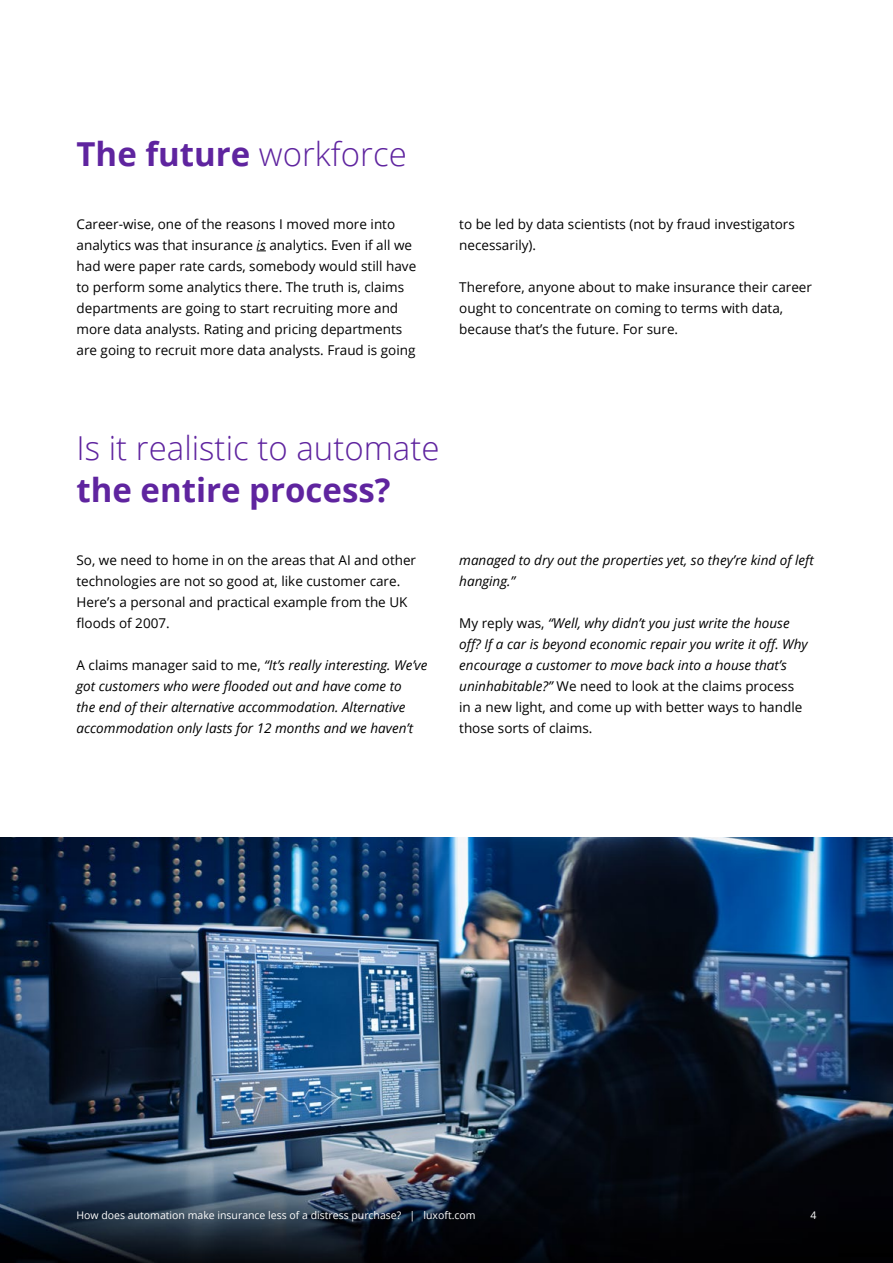
<style>
.page{position:relative;width:893px;height:1263px;background:#fff}
.page>*{position:absolute;margin:0;border:0;box-sizing:border-box;transform-origin:0 0}
.t1{font:700 33px "Open Sans";color:#5f249f}
.t2{font:300 33px "Open Sans";color:#5f249f}
.t3{font:13.5px/21px "Open Sans";color:#000}
.t4{font:italic 13.5px/21px "Open Sans";color:#000}
.t5{font:10.5px "Open Sans";color:#fff}
.s1{font-weight:300}
.s2{font-style:italic}
.s3{font-style:normal}
</style>
<div class="page">
<img style="left:0;top:838px;width:893px;height:425px">
<h1 class="t1" style="left:77px;top:131px;width:332px">The future <span class="s1">workforce</span></h1>
<p class="t3" style="left:77px;top:213px;width:341px">Career-wise, one of the reasons I moved more into analytics was that insurance <span class="s2">is</span> analytics. Even if all we had were paper rate cards, somebody would still have to perform some analytics there. The truth is, claims departments are going to start recruiting more and more data analysts. Rating and pricing departments are going to recruit more data analysts. Fraud is going</p>
<p class="t3" style="left:459px;top:213px;width:337px">to be led by data scientists (not by fraud investigators necessarily).</p>
<p class="t3" style="left:459px;top:276px;width:354px">Therefore, anyone about to make insurance their career ought to concentrate on coming to terms with data, because that’s the future. For sure.</p>
<h1 class="t2" style="left:77px;top:425px;width:364px">Is it realistic to automate</h1>
<h1 class="t1" style="left:77px;top:467px;width:316px">the entire process?</h1>
<p class="t3" style="left:77px;top:549px;width:341px">So, we need to home in on the areas that AI and other technologies are not so good at, like customer care.<br>Here’s a personal and practical example from the UK floods of 2007.</p>
<p class="t4" style="left:77px;top:654px;width:352px"><span class="s3">A claims manager said to me,</span> “It’s really interesting. We’ve got customers who were flooded out and have come to<br>the end of their alternative accommodation. Alternative accommodation only lasts for 12 months and we haven’t</p>
<p class="t4" style="left:459px;top:549px;width:356px">managed to dry out the properties yet, so they’re kind of left hanging.”</p>
<p class="t4" style="left:459px;top:612px;width:350px"><span class="s3">My reply was,</span> “Well, why didn’t you just write the house off? If a car is beyond economic repair you write it off. Why encourage a customer to move back into a house that’s uninhabitable?” <span class="s3">We need to look at the claims process in a new light, and come up with better ways to handle those sorts of claims.</span></p>
<p class="t5" style="left:77px;top:1208px;width:401px">How does automation make insurance less of a distress purchase? | luxoft.com</p>
<p class="t5" style="left:810px;top:1208px;width:8px">4</p>
</div>
